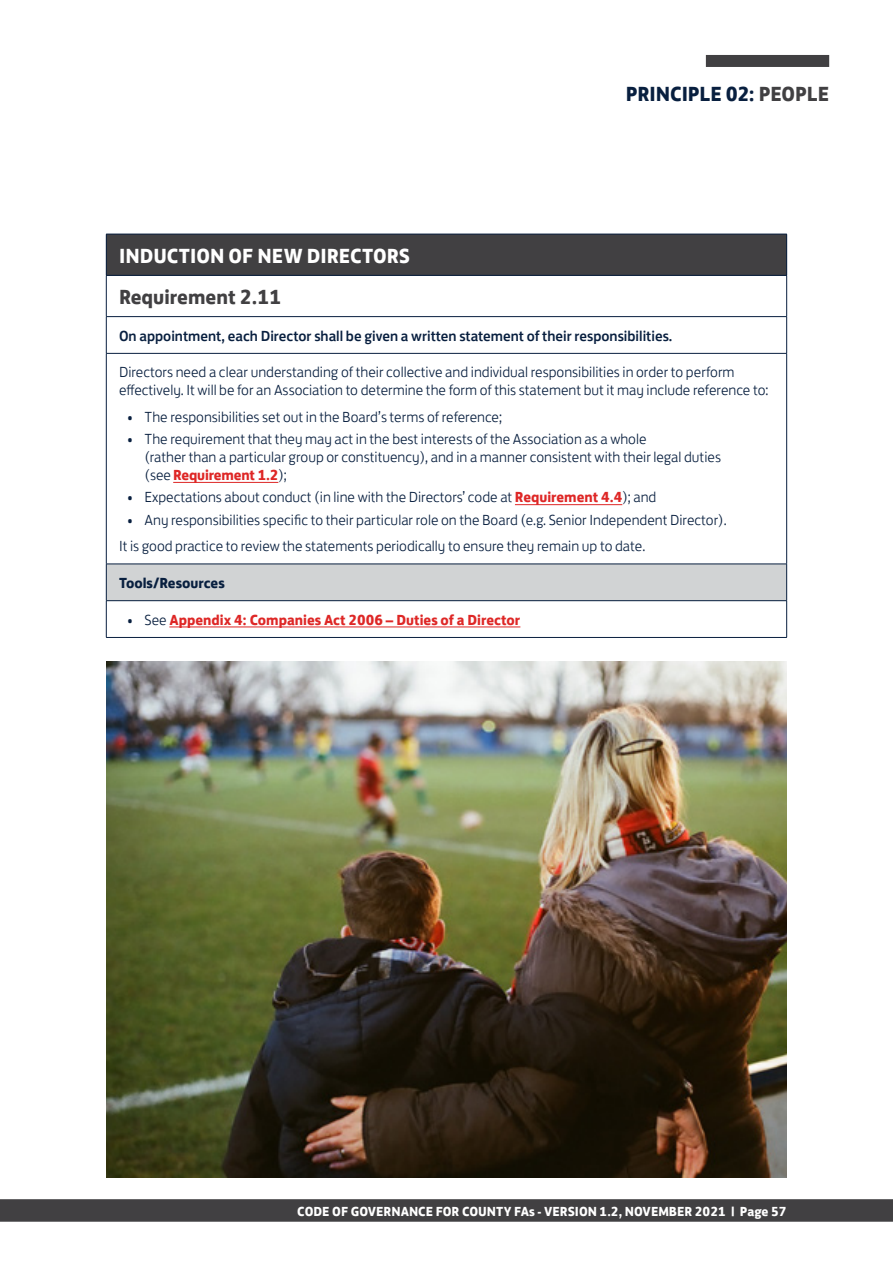
<style>
.page{position:relative;width:893px;height:1263px;background:#fff}
.page>*{position:absolute;margin:0;border:0;box-sizing:border-box;transform-origin:0 0}
.t1{font:700 21px "FS Jack";color:#fff}
.t2{font:700 21px "FS Jack";letter-spacing:-.005em;color:#081f3f}
.t3{font:700 21px "FS Jack";color:#414042}
.t4{font:300 15px/18px "FS Jack";color:#081f3f}
.t5{font:500 15px "FS Jack";color:#081f3f}
.t6{font:700 15px "FS Jack";color:#de2726}
.t7{font:700 15px "FS Jack";color:#081f3f}
.t8{font:700 13.5px "FS Jack";color:#fff}
.s1{color:#414042}
.s2{font-weight:700;color:#de2726}
.s3{font-weight:300;color:#081f3f}
</style>
<div class="page">
<div style="left:0;top:1199px;width:893px;height:23px;background:#414042"></div>
<div style="left:706px;top:55px;width:123px;height:12px;background:#414042"></div>
<div style="left:106px;top:234px;width:681px;height:41px;background:#414042"></div>
<div style="left:106px;top:564px;width:681px;height:37px;background:#d1d3d4"></div>
<hr style="left:786px;top:234px;width:1px;height:41px;background:#081f3f">
<hr style="left:786px;top:275px;width:1px;height:41px;background:#081f3f">
<hr style="left:786px;top:317px;width:1px;height:36px;background:#081f3f">
<hr style="left:786px;top:354px;width:1px;height:210px;background:#081f3f">
<hr style="left:786px;top:564px;width:1px;height:36px;background:#081f3f">
<hr style="left:786px;top:601px;width:1px;height:36px;background:#081f3f">
<hr style="left:106px;top:564px;width:1px;height:36px;background:#081f3f">
<hr style="left:106px;top:564px;width:681px;height:1px;background:#081f3f">
<hr style="left:106px;top:234px;width:681px;height:1px;background:#081f3f">
<hr style="left:106px;top:234px;width:1px;height:41px;background:#081f3f">
<hr style="left:106px;top:317px;width:1px;height:36px;background:#081f3f">
<hr style="left:106px;top:353px;width:681px;height:1px;background:#081f3f">
<hr style="left:106px;top:354px;width:1px;height:210px;background:#081f3f">
<hr style="left:106px;top:275px;width:681px;height:1px;background:#081f3f">
<hr style="left:106px;top:275px;width:1px;height:41px;background:#081f3f">
<hr style="left:106px;top:316px;width:681px;height:1px;background:#081f3f">
<hr style="left:106px;top:637px;width:681px;height:1px;background:#081f3f">
<hr style="left:106px;top:600px;width:681px;height:1px;background:#081f3f">
<hr style="left:106px;top:601px;width:1px;height:36px;background:#081f3f">
<hr style="left:173px;top:482px;width:105px;height:1px;background:#de2726">
<hr style="left:515px;top:504px;width:107px;height:1px;background:#de2726">
<hr style="left:169px;top:626px;width:351px;height:1px;background:#de2726">
<img style="left:106px;top:661px;width:681px;height:517px">
<h1 class="t2" style="left:626px;top:76px;width:205px">PRINCIPLE 02: <span class="s1">PEOPLE</span></h1>
<h1 class="t1" style="left:119px;top:238px;width:293px">INDUCTION OF NEW DIRECTORS</h1>
<h1 class="t3" style="left:119px;top:279px;width:164px">Requirement 2.11</h1>
<p class="t5" style="left:119px;top:323px;width:555px">On appointment, each Director shall be given a written statement of their responsibilities.</p>
<p class="t4" style="left:119px;top:362px;width:651px">Directors need a clear understanding of their collective and individual responsibilities in order to perform effectively. It will be for an Association to determine the form of this statement but it may include reference to:</p>
<p class="t4" style="left:128px;top:406px;width:376px">• The responsibilities set out in the Board’s terms of reference;</p>
<p class="t4" style="left:145px;top:429px;width:578px;text-indent:-17px">• The requirement that they may act in the best interests of the Association as a whole<br>(rather than a particular group or constituency), and in a manner consistent with their legal duties (see <span class="s2">Requirement 1.2</span>);</p>
<p class="t4" style="left:128px;top:487px;width:530px">• Expectations about conduct (in line with the Directors’ code at <span class="s2">Requirement 4.4</span>); and</p>
<p class="t4" style="left:119px;top:505px;width:609px;line-height:26.5px;text-indent:9px">• Any responsibilities specific to their particular role on the Board (e.g. Senior Independent Director).<br>It is good practice to review the statements periodically to ensure they remain up to date.</p>
<p class="t7" style="left:119px;top:570px;width:107px">Tools/Resources</p>
<p class="t6" style="left:128px;top:607px;width:394px"><span class="s3">• See</span> Appendix 4: Companies Act 2006 – Duties of a Director</p>
<p class="t8" style="left:297px;top:1200px;width:491px">CODE OF GOVERNANCE FOR COUNTY FAs - VERSION 1.2, NOVEMBER 2021 | Page 57</p>
</div>
